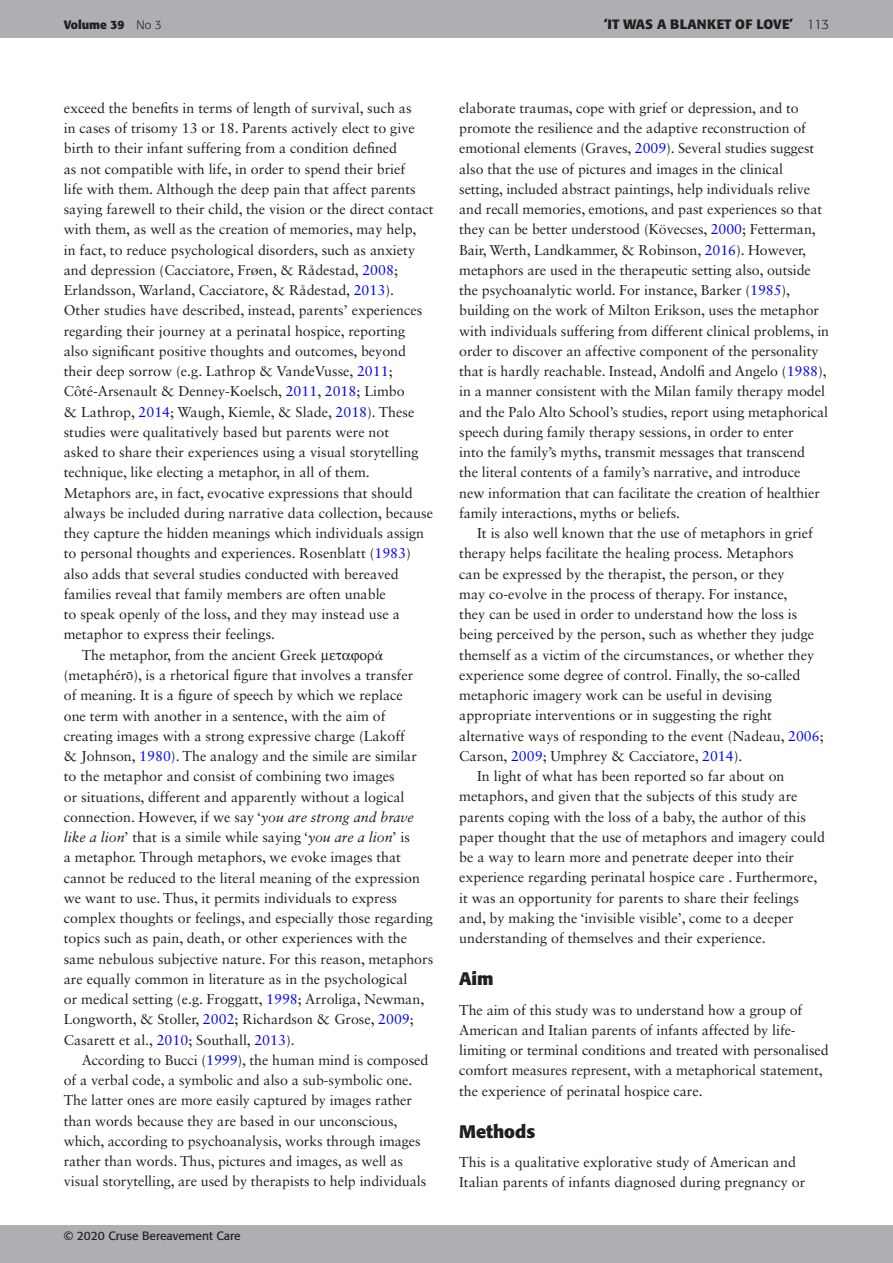
<style>
.page{position:relative;width:893px;height:1263px;background:#fff}
.page>*{position:absolute;margin:0;border:0;box-sizing:border-box;transform-origin:0 0}
.t1{font:700 18px "Formata";color:#231f20}
.t2{font:14.25px/20.2px "Sabon LT Std";color:#231f20}
.t3{font:14.25px "STIX General";color:#231f20}
.t4{font:700 13.5px "Formata";color:#231f20}
.t5{font:12px "Formata";color:#231f20}
.t6{font:700 12px "Formata";color:#231f20}
.s1{font-weight:300}
.s2{color:#00f}
.s3{font-family:"STIX General"}
.s4{font-style:italic}
</style>
<div class="page">
<div style="left:0;top:0;width:893px;height:38px;background:#aeafb3"></div>
<div style="left:0;top:1225px;width:893px;height:38px;background:#aeafb3"></div>
<p class="t6" style="left:64px;top:17px;width:100px">Volume 39 <span class="s1">No 3</span></p>
<p class="t4" style="left:604px;top:16px;width:227px">‘IT WAS A BLANKET OF LOVE’ <span class="s1">113</span></p>
<p class="t2" style="left:64px;top:98px;width:349px">exceed the benefits in terms of length of survival, such as</p>
<p class="t2" style="left:64px;top:118px;width:353px">in cases of trisomy 13 or 18. Parents actively elect to give</p>
<p class="t2" style="left:64px;top:138px;width:335px">birth to their infant suffering from a condition defined</p>
<p class="t2" style="left:64px;top:158px;width:343px">as not compatible with life, in order to spend their brief</p>
<p class="t2" style="left:64px;top:179px;width:354px">life with them. Although the deep pain that affect parents</p>
<p class="t2" style="left:64px;top:199px;width:371px">saying farewell to their child, the vision or the direct contact</p>
<p class="t2" style="left:64px;top:219px;width:354px">with them, as well as the creation of memories, may help,</p>
<p class="t2" style="left:64px;top:239px;width:353px">in fact, to reduce psychological disorders, such as anxiety</p>
<p class="t2" style="left:64px;top:260px;width:336px">and depression (Cacciatore, Frøen, &amp; Rådestad, <span class="s2">2008</span>;</p>
<p class="t2" style="left:64px;top:280px;width:332px">Erlandsson, Warland, Cacciatore, &amp; Rådestad, <span class="s2">2013</span>).</p>
<p class="t2" style="left:64px;top:300px;width:360px">Other studies have described, instead, parents’ experiences</p>
<p class="t2" style="left:64px;top:320px;width:343px">regarding their journey at a perinatal hospice, reporting</p>
<p class="t2" style="left:64px;top:341px;width:344px">also significant positive thoughts and outcomes, beyond</p>
<p class="t2" style="left:64px;top:361px;width:330px">their deep sorrow (e.g. Lathrop &amp; VandeVusse, <span class="s2">2011</span>;</p>
<p class="t2" style="left:64px;top:381px;width:342px">Côté-Arsenault &amp; Denney-Koelsch, <span class="s2">2011</span>, <span class="s2">2018</span>; Limbo</p>
<p class="t2" style="left:64px;top:401px;width:352px">&amp; Lathrop, <span class="s2">2014</span>; Waugh, Kiemle, &amp; Slade, <span class="s2">2018</span>). These</p>
<p class="t2" style="left:64px;top:422px;width:327px">studies were qualitatively based but parents were not</p>
<p class="t2" style="left:64px;top:442px;width:356px">asked to share their experiences using a visual storytelling</p>
<p class="t2" style="left:64px;top:462px;width:308px">technique, like electing a metaphor, in all of them.</p>
<p class="t2" style="left:64px;top:482px;width:350px">Metaphors are, in fact, evocative expressions that should</p>
<p class="t2" style="left:64px;top:503px;width:371px">always be included during narrative data collection, because</p>
<p class="t2" style="left:64px;top:523px;width:362px">they capture the hidden meanings which individuals assign</p>
<p class="t2" style="left:64px;top:543px;width:349px">to personal thoughts and experiences. Rosenblatt (<span class="s2">1983</span>)</p>
<p class="t2" style="left:64px;top:563px;width:336px">also adds that several studies conducted with bereaved</p>
<p class="t2" style="left:64px;top:584px;width:324px">families reveal that family members are often unable</p>
<p class="t2" style="left:64px;top:604px;width:338px">to speak openly of the loss, and they may instead use a</p>
<p class="t2" style="left:64px;top:624px;width:213px">metaphor to express their feelings.</p>
<p class="t2" style="left:82px;top:644px;width:237px">The metaphor, from the ancient Greek</p>
<p class="t3" style="left:375px;top:645px;width:9px">ά</p>
<p class="t2" style="left:64px;top:665px;width:371px">(metaphér<span class="s3">ō</span>), is a rhetorical figure that involves a transfer<br>of meaning. It is a figure of speech by which we replace<br>one term with another in a sentence, with the aim of creating images with a strong expressive charge (Lakoff<br>&amp; Johnson, <span class="s2">1980</span>). The analogy and the simile are similar<br>to the metaphor and consist of combining two images<br>or situations, different and apparently without a logical connection. However, if we say ‘<span class="s4">you are strong and brave like a lion</span>’ that is a simile while saying ‘<span class="s4">you are a lion</span>’ is<br>a metaphor. Through metaphors, we evoke images that cannot be reduced to the literal meaning of the expression we want to use. Thus, it permits individuals to express complex thoughts or feelings, and especially those regarding topics such as pain, death, or other experiences with the same nebulous subjective nature. For this reason, metaphors are equally common in literature as in the psychological<br>or medical setting (e.g. Froggatt, <span class="s2">1998</span>; Arroliga, Newman, Longworth, &amp; Stoller, <span class="s2">2002</span>; Richardson &amp; Grose, <span class="s2">2009</span>; Casarett et al., <span class="s2">2010</span>; Southall, <span class="s2">2013</span>).</p>
<p class="t2" style="left:64px;top:1049px;width:366px;text-indent:18px">According to Bucci (<span class="s2">1999</span>), the human mind is composed of a verbal code, a symbolic and also a sub-symbolic one.<br>The latter ones are more easily captured by images rather than words because they are based in our unconscious, which, according to psychoanalysis, works through images rather than words. Thus, pictures and images, as well as visual storytelling, are used by therapists to help individuals</p>
<p class="t5" style="left:64px;top:1228px;width:178px">© 2020 Cruse Bereavement Care</p>
<p class="t2" style="left:459px;top:98px;width:371px">elaborate traumas, cope with grief or depression, and to promote the resilience and the adaptive reconstruction of emotional elements (Graves, <span class="s2">2009</span>). Several studies suggest also that the use of pictures and images in the clinical setting, included abstract paintings, help individuals relive and recall memories, emotions, and past experiences so that they can be better understood (Kövecses, <span class="s2">2000</span>; Fetterman, Bair, Werth, Landkammer, &amp; Robinson, <span class="s2">2016</span>). However, metaphors are used in the therapeutic setting also, outside the psychoanalytic world. For instance, Barker (<span class="s2">1985</span>), building on the work of Milton Erikson, uses the metaphor with individuals suffering from different clinical problems, in order to discover an affective component of the personality that is hardly reachable. Instead, Andolfi and Angelo (<span class="s2">1988</span>), in a manner consistent with the Milan family therapy model and the Palo Alto School’s studies, report using metaphorical speech during family therapy sessions, in order to enter<br>into the family’s myths, transmit messages that transcend<br>the literal contents of a family’s narrative, and introduce<br>new information that can facilitate the creation of healthier family interactions, myths or beliefs.</p>
<p class="t2" style="left:477px;top:523px;width:337px">It is also well known that the use of metaphors in grief</p>
<p class="t2" style="left:459px;top:543px;width:336px">therapy helps facilitate the healing process. Metaphors</p>
<p class="t2" style="left:459px;top:563px;width:327px">can be expressed by the therapist, the person, or they</p>
<p class="t2" style="left:459px;top:584px;width:330px">may co-evolve in the process of therapy. For instance,</p>
<p class="t2" style="left:459px;top:604px;width:340px">they can be used in order to understand how the loss is</p>
<p class="t2" style="left:459px;top:624px;width:356px">being perceived by the person, such as whether they judge</p>
<p class="t2" style="left:459px;top:644px;width:356px">themself as a victim of the circumstances, or whether they</p>
<p class="t2" style="left:459px;top:665px;width:343px">experience some degree of control. Finally, the so-called</p>
<p class="t2" style="left:459px;top:685px;width:314px">metaphoric imagery work can be useful in devising</p>
<p class="t2" style="left:459px;top:705px;width:314px">appropriate interventions or in suggesting the right</p>
<p class="t2" style="left:459px;top:725px;width:366px">alternative ways of responding to the event (Nadeau, <span class="s2">2006</span>;</p>
<p class="t2" style="left:459px;top:746px;width:285px">Carson, <span class="s2">2009</span>; Umphrey &amp; Cacciatore, <span class="s2">2014</span>).</p>
<p class="t2" style="left:477px;top:766px;width:309px">In light of what has been reported so far about on</p>
<p class="t2" style="left:459px;top:786px;width:340px">metaphors, and given that the subjects of this study are</p>
<p class="t2" style="left:459px;top:806px;width:348px">parents coping with the loss of a baby, the author of this</p>
<p class="t2" style="left:459px;top:827px;width:367px">paper thought that the use of metaphors and imagery could</p>
<p class="t2" style="left:459px;top:847px;width:336px">be a way to learn more and penetrate deeper into their</p>
<p class="t2" style="left:459px;top:867px;width:360px">experience regarding perinatal hospice care . Furthermore,</p>
<p class="t2" style="left:459px;top:887px;width:341px">it was an opportunity for parents to share their feelings</p>
<p class="t2" style="left:459px;top:908px;width:336px">and, by making the ‘invisible visible’, come to a deeper</p>
<p class="t2" style="left:459px;top:928px;width:308px">understanding of themselves and their experience.</p>
<p class="t1" style="left:459px;top:968px;width:36px">Aim</p>
<p class="t2" style="left:459px;top:999px;width:371px">The aim of this study was to understand how a group of American and Italian parents of infants affected by life&shy;limiting or terminal conditions and treated with personalised comfort measures represent, with a metaphorical statement, the experience of perinatal hospice care.</p>
<p class="t1" style="left:459px;top:1120px;width:78px">Methods</p>
<p class="t2" style="left:459px;top:1151px;width:348px">This is a qualitative explorative study of American and<br>Italian parents of infants diagnosed during pregnancy or</p>
</div>
